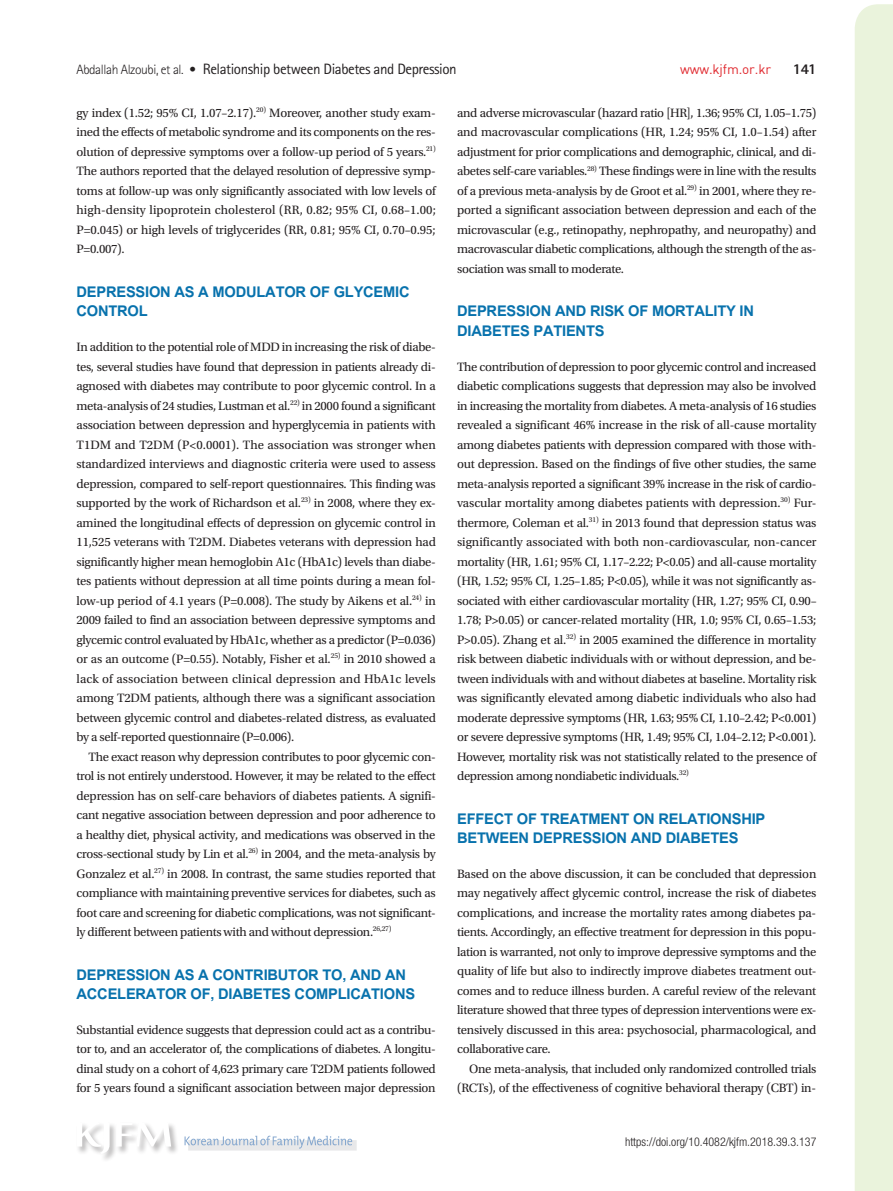
<style>
.page{position:relative;width:893px;height:1191px;background:#fff}
.page>*{position:absolute;margin:0;border:0;box-sizing:border-box;transform-origin:0 0}
.t1{font:700 20.4px/19.5px "Utsaah";letter-spacing:-.01em;color:#0872ad}
.t2{font:15px "Rotis Sans Serif Std";letter-spacing:-.03em;color:#231f20}
.t3{font:800 15px "Rotis Sans Serif Std";color:#231f20}
.t4{font:13.5px "Dinreg";letter-spacing:-.01em;color:#e02a30}
.t5{font:12.75px/19.5px "Utopia Std";letter-spacing:-.025em;color:#231f20;text-align:justify}
.t6{font:300 condensed 12px "Helvetica Neue LT Std";color:#231f20}
.s1{font-weight:300;font-size:13.5px}
</style>
<div class="page">
<div style="left:855px;top:4px;width:38px;height:1187px;background:#eaf3dc"></div>
<div style="left:188px;top:1140px;width:169px;height:10px;background:#e8e8e9"></div>
<svg style="left:185px;top:1135px;width:167px;height:13px"></svg>
<div style="left:76px;top:1122px;width:104px;height:40px;background:#231f20;opacity:.3"></div>
<svg style="left:77px;top:1122px;width:94px;height:32px"></svg>
<p class="t2" style="left:77px;top:60px;width:382px"><span class="s1">Abdallah Alzoubi, et al. •</span> Relationship between Diabetes and Depression</p>
<p class="t4" style="left:680px;top:61px;width:93px">www.kjfm.or.kr</p>
<p class="t3" style="left:793px;top:60px;width:25px">141</p>
<p class="t5" style="left:77px;top:103px;width:361px">gy index (1.52; 95% CI, 1.07–2.17).<sup>20)</sup> Moreover, another study exam&shy;ined the effects of metabolic syndrome and its components on the res&shy;olution of depressive symptoms over a follow-up period of 5 years.<sup>21)<br></sup>The authors reported that the delayed resolution of depressive symp&shy;toms at follow-up was only significantly associated with low levels of high-density lipoprotein cholesterol (RR, 0.82; 95% CI, 0.68–1.00; P=0.045) or high levels of triglycerides (RR, 0.81; 95% CI, 0.70–0.95; P=0.007).</p>
<h1 class="t1" style="left:77px;top:283px;width:335px">DEPRESSION AS A MODULATOR OF GLYCEMIC<br>CONTROL</h1>
<p class="t5" style="left:77px;top:337px;width:361px">In addition to the potential role of MDD in increasing the risk of diabe&shy;tes, several studies have found that depression in patients already di&shy;agnosed with diabetes may contribute to poor glycemic control. In a meta-analysis of 24 studies, Lustman et al.<sup>22)</sup> in 2000 found a significant association between depression and hyperglycemia in patients with T1DM and T2DM (P&lt;0.0001). The association was stronger when standardized interviews and diagnostic criteria were used to assess depression, compared to self-report questionnaires. This finding was supported by the work of Richardson et al.<sup>23)</sup> in 2008, where they ex&shy;amined the longitudinal effects of depression on glycemic control in 11,525 veterans with T2DM. Diabetes veterans with depression had significantly higher mean hemoglobin A1c (HbA1c) levels than diabe&shy;tes patients without depression at all time points during a mean fol&shy;low-up period of 4.1 years (P=0.008). The study by Aikens et al.<sup>24)</sup> in 2009 failed to find an association between depressive symptoms and glycemic control evaluated by HbA1c, whether as a predictor (P=0.036) or as an outcome (P=0.55). Notably, Fisher et al.<sup>25)</sup> in 2010 showed a lack of association between clinical depression and HbA1c levels among T2DM patients, although there was a significant association between glycemic control and diabetes-related distress, as evaluated by a self-reported questionnaire (P=0.006).</p>
<p class="t5" style="left:77px;top:747px;width:361px;text-indent:12px">The exact reason why depression contributes to poor glycemic con&shy;trol is not entirely understood. However, it may be related to the effect depression has on self-care behaviors of diabetes patients. A signifi&shy;cant negative association between depression and poor adherence to a healthy diet, physical activity, and medications was observed in the cross-sectional study by Lin et al.<sup>26)</sup> in 2004, and the meta-analysis by Gonzalez et al.<sup>27)</sup> in 2008. In contrast, the same studies reported that compliance with maintaining preventive services for diabetes, such as foot care and screening for diabetic complications, was not significant&shy;ly different between patients with and without depression.<sup>26,27)</sup></p>
<h1 class="t1" style="left:77px;top:965px;width:340px">DEPRESSION AS A CONTRIBUTOR TO, AND AN<br>ACCELERATOR OF, DIABETES COMPLICATIONS</h1>
<p class="t5" style="left:77px;top:1020px;width:361px">Substantial evidence suggests that depression could act as a contribu&shy;tor to, and an accelerator of, the complications of diabetes. A longitu&shy;dinal study on a cohort of 4,623 primary care T2DM patients followed for 5 years found a significant association between major depression</p>
<p class="t5" style="left:457px;top:103px;width:361px">and adverse microvascular (hazard ratio [HR], 1.36; 95% CI, 1.05–1.75) and macrovascular complications (HR, 1.24; 95% CI, 1.0–1.54) after adjustment for prior complications and demographic, clinical, and di&shy;abetes self-care variables.<sup>28)</sup> These findings were in line with the results of a previous meta-analysis by de Groot et al.<sup>29)</sup> in 2001, where they re&shy;ported a significant association between depression and each of the microvascular (e.g., retinopathy, nephropathy, and neuropathy) and macrovascular diabetic complications, although the strength of the as&shy;sociation was small to moderate.</p>
<h1 class="t1" style="left:457px;top:302px;width:298px">DEPRESSION AND RISK OF MORTALITY IN<br>DIABETES PATIENTS</h1>
<p class="t5" style="left:457px;top:357px;width:361px">The contribution of depression to poor glycemic control and increased diabetic complications suggests that depression may also be involved in increasing the mortality from diabetes. A meta-analysis of 16 studies revealed a significant 46% increase in the risk of all-cause mortality among diabetes patients with depression compared with those with&shy;out depression. Based on the findings of five other studies, the same meta-analysis reported a significant 39% increase in the risk of cardio&shy;vascular mortality among diabetes patients with depression.<sup>30)</sup> Fur&shy;thermore, Coleman et al.<sup>31)</sup> in 2013 found that depression status was significantly associated with both non-cardiovascular, non-cancer mortality (HR, 1.61; 95% CI, 1.17–2.22; P&lt;0.05) and all-cause mortality (HR, 1.52; 95% CI, 1.25–1.85; P&lt;0.05), while it was not significantly as&shy;sociated with either cardiovascular mortality (HR, 1.27; 95% CI, 0.90– 1.78; P&gt;0.05) or cancer-related mortality (HR, 1.0; 95% CI, 0.65–1.53; P&gt;0.05). Zhang et al.<sup>32)</sup> in 2005 examined the difference in mortality risk between diabetic individuals with or without depression, and be&shy;tween individuals with and without diabetes at baseline. Mortality risk was significantly elevated among diabetic individuals who also had moderate depressive symptoms (HR, 1.63; 95% CI, 1.10–2.42; P&lt;0.001) or severe depressive symptoms (HR, 1.49; 95% CI, 1.04–2.12; P&lt;0.001).<br>However, mortality risk was not statistically related to the presence of depression among nondiabetic individuals.<sup>32)</sup></p>
<h1 class="t1" style="left:457px;top:809px;width:310px">EFFECT OF TREATMENT ON RELATIONSHIP<br>BETWEEN DEPRESSION AND DIABETES</h1>
<p class="t5" style="left:457px;top:864px;width:361px">Based on the above discussion, it can be concluded that depression may negatively affect glycemic control, increase the risk of diabetes complications, and increase the mortality rates among diabetes pa&shy;tients. Accordingly, an effective treatment for depression in this popu&shy;lation is warranted, not only to improve depressive symptoms and the quality of life but also to indirectly improve diabetes treatment out&shy;comes and to reduce illness burden. A careful review of the relevant literature showed that three types of depression interventions were ex&shy;tensively discussed in this area: psychosocial, pharmacological, and collaborative care.</p>
<p class="t5" style="left:457px;top:1059px;width:361px;text-align:right">One meta-analysis, that included only randomized controlled trials (RCTs), of the effectiveness of cognitive behavioral therapy (CBT) in-</p>
<p class="t6" style="left:625px;top:1134px;width:193px">https://doi.org/10.4082/kjfm.2018.39.3.137</p>
</div>
